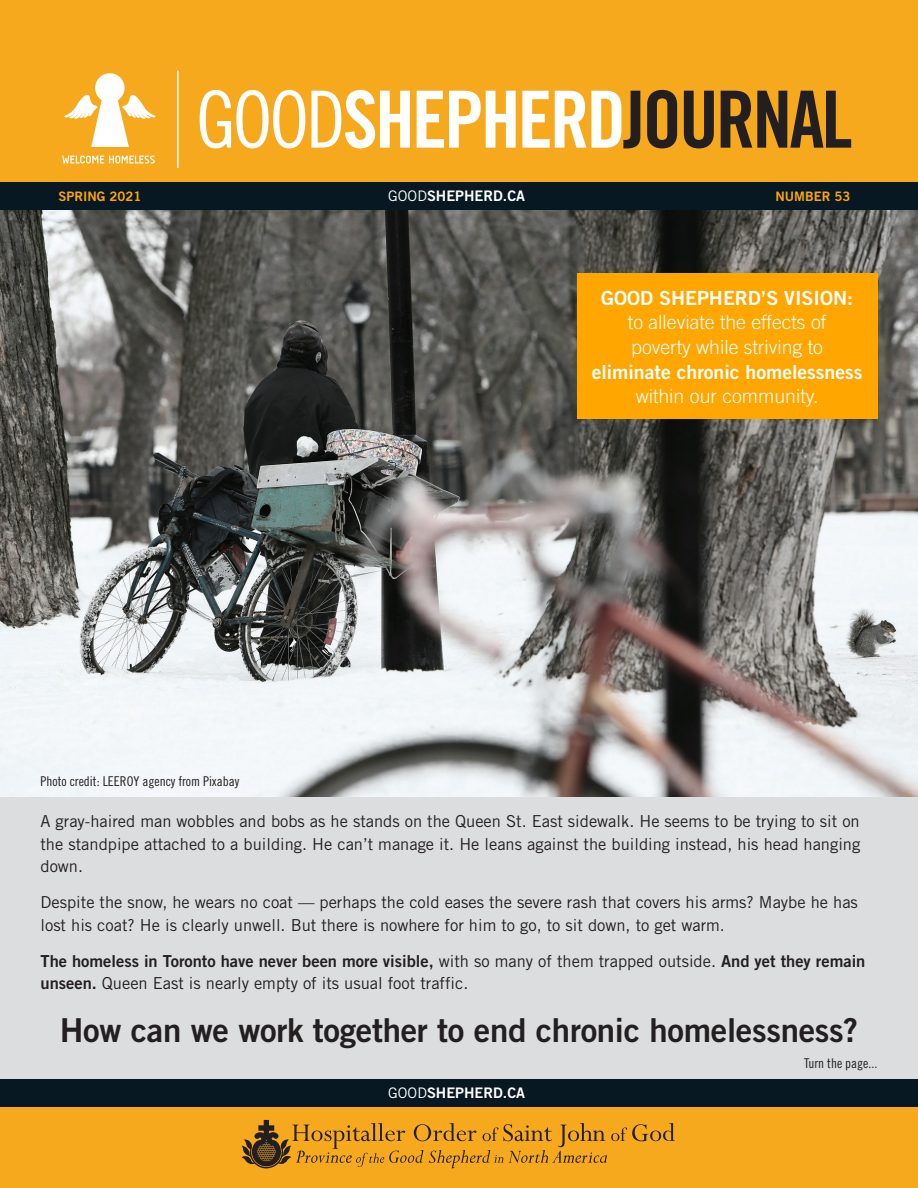
<style>
.page{position:relative;width:918px;height:1188px;background:#fff}
.page>*{position:absolute;margin:0;border:0;box-sizing:border-box;transform-origin:0 0}
.t1{font:78.9px "Trade Gothic Bold Cond Twenty";letter-spacing:-.035em;color:#fff}
.t2{font:33px "Trade Gothic Bold Two";letter-spacing:-.01em;color:#231f20}
.t3{font:300 19.5px/24.6px "Trade Gothic";color:#fff}
.t4{font:19.5px "Trade Gothic Bold Two";color:#fff}
.t5{font:16.5px/22.5px "Trade Gothic";color:#231f20;text-align:justify}
.t6{font:16.5px "Trade Gothic Bold Two";color:#231f20}
.t7{font:14.55px "Trade Gothic Bold Two";color:#fff}
.t8{font:13.5px "Trade Gothic Cond Eighteen";color:#231f20}
.t9{font:13.05px "Trade Gothic Bold Two";color:#ffa700}
.s1{font-family:"Trade Gothic Cond Eighteen"}
.s2{color:#231f20}
.s3{font-family:"Trade Gothic"}
.s4{font-family:"Trade Gothic Bold Two"}
</style>
<div class="page">
<div style="left:0;top:796px;width:918px;height:392px;background:#dcdddf"></div>
<img style="left:0;top:210px;width:918px;height:586px">
<div style="left:0;top:0;width:918px;height:187px;background:#f6a91c"></div>
<div style="left:0;top:1107px;width:918px;height:81px;background:#f6a91c"></div>
<div style="left:0;top:183px;width:918px;height:27px;background:#071822"></div>
<div style="left:0;top:1080px;width:918px;height:27px;background:#071822"></div>
<svg style="left:64px;top:73px;width:92px;height:74px"></svg>
<svg style="left:62px;top:156px;width:93px;height:8px"></svg>
<hr style="left:177px;top:71px;width:2px;height:97px;background:#fff">
<svg style="left:242px;top:1120px;width:433px;height:49px"></svg>
<div style="left:577px;top:273px;width:301px;height:146px;background:#ffa700"></div>
<h1 class="t1" style="left:196px;top:72px;width:658px"><span class="s1">GOOD</span>SHEPHERD<span class="s2">JOURNAL</span></h1>
<p class="t7" style="left:388px;top:187px;width:138px"><span class="s3">GOOD</span>SHEPHERD.CA</p>
<p class="t9" style="left:58px;top:188px;width:84px">SPRING 2021</p>
<p class="t9" style="left:775px;top:188px;width:77px">NUMBER 53</p>
<p class="t8" style="left:40px;top:773px;width:200px">Photo credit: LEEROY agency from Pixabay</p>
<p class="t4" style="left:601px;top:286px;width:253px">GOOD SHEPHERD’S VISION:</p>
<p class="t3" style="left:628px;top:310px;width:200px">to alleviate the effects of poverty while striving to</p>
<p class="t4" style="left:592px;top:360px;width:272px">eliminate chronic homelessness</p>
<p class="t3" style="left:636px;top:384px;width:184px">within our community.</p>
<p class="t5" style="left:40px;top:810px;width:821px">A gray-haired man wobbles and bobs as he stands on the Queen St. East sidewalk. He seems to be trying to sit on the standpipe attached to a building. He can’t manage it. He leans against the building instead, his head hanging down.</p>
<p class="t5" style="left:40px;top:891px;width:819px">Despite the snow, he wears no coat — perhaps the cold eases the severe rash that covers his arms? Maybe he has lost his coat? He is clearly unwell. But there is nowhere for him to go, to sit down, to get warm.</p>
<p class="t6" style="left:40px;top:951px;width:826px">The homeless in Toronto have never been more visible, <span class="s3">with so many of them trapped outside.</span> And yet they remain</p>
<p class="t5" style="left:40px;top:972px;width:429px"><span class="s4">unseen.</span> Queen East is nearly empty of its usual foot traffic.</p>
<h2 class="t2" style="left:60px;top:1010px;width:800px">How can we work together to end chronic homelessness?</h2>
<p class="t7" style="left:388px;top:1084px;width:138px"><span class="s3">GOOD</span>SHEPHERD.CA</p>
<p class="t8" style="left:804px;top:1055px;width:75px">Turn the page...</p>
</div>
